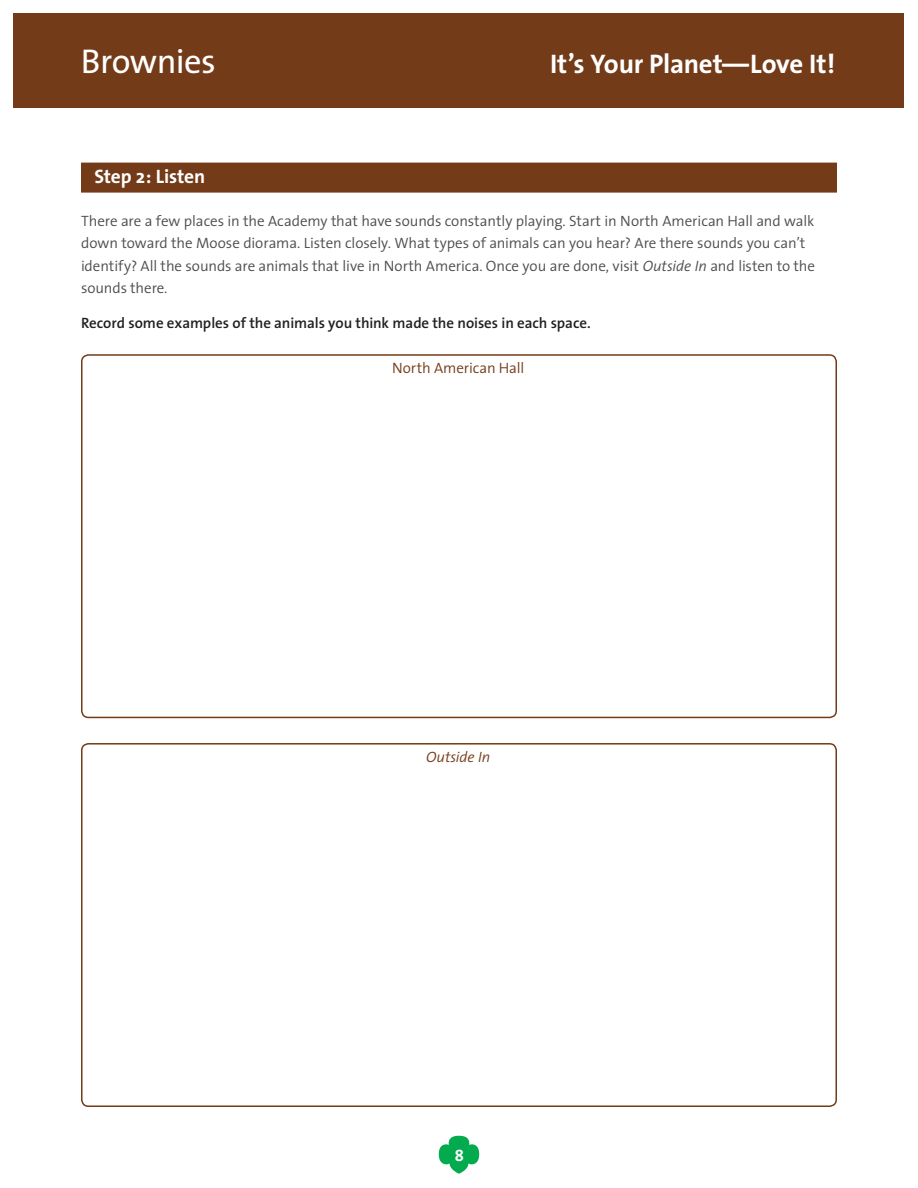
<style>
.page{position:relative;width:918px;height:1188px;background:#fff}
.page>*{position:absolute;margin:0;border:0;box-sizing:border-box;transform-origin:0 0}
.t1{font:34.5px "The Sans";letter-spacing:-.015em;color:#fff}
.t2{font:700 27px "The Sans";letter-spacing:-.01em;color:#fff}
.t3{font:700 19.5px "The Sans";letter-spacing:-.01em;color:#fff}
.t4{font:16.5px "The Sans Bold Caps";color:#fff}
.t5{font:300 15px/22.5px "The Sans";letter-spacing:-.005em;color:#4d4d4f}
.t6{font:600 15px "The Sans";letter-spacing:-.005em;color:#231f20}
.t7{font:300 15px "The Sans";letter-spacing:-.005em;color:#733b18}
.t8{font:italic 300 15px "The Sans";color:#733b18}
.s1{font-style:italic}
</style>
<div class="page">
<div style="left:14px;top:14px;width:890px;height:94px;background:#733b18"></div>
<svg style="left:439px;top:1136px;width:40px;height:38px"></svg>
<div style="left:81px;top:163px;width:756px;height:30px;background:#733b18"></div>
<div style="left:81px;top:354px;width:756px;height:364px;border:2px solid #733b18;border-radius:7px"></div>
<div style="left:81px;top:743px;width:756px;height:364px;border:2px solid #733b18;border-radius:7px"></div>
<h1 class="t1" style="left:81px;top:33px;width:136px">Brownies</h1>
<h2 class="t2" style="left:550px;top:42px;width:287px">It’s Your Planet—Love It!</h2>
<h3 class="t3" style="left:94px;top:160px;width:112px">Step 2: Listen</h3>
<p class="t5" style="left:81px;top:209px;width:736px">There are a few places in the Academy that have sounds constantly playing. Start in North American Hall and walk down toward the Moose diorama. Listen closely. What types of animals can you hear? Are there sounds you can’t identify? All the sounds are animals that live in North America. Once you are done, visit <span class="s1">Outside In</span> and listen to the sounds there.</p>
<p class="t6" style="left:81px;top:311px;width:511px">Record some examples of the animals you think made the noises in each space.</p>
<p class="t7" style="left:392px;top:355px;width:134px">North American Hall</p>
<p class="t8" style="left:426px;top:744px;width:65px">Outside In</p>
<p class="t4" style="left:455px;top:1141px;width:11px">8</p>
</div>
